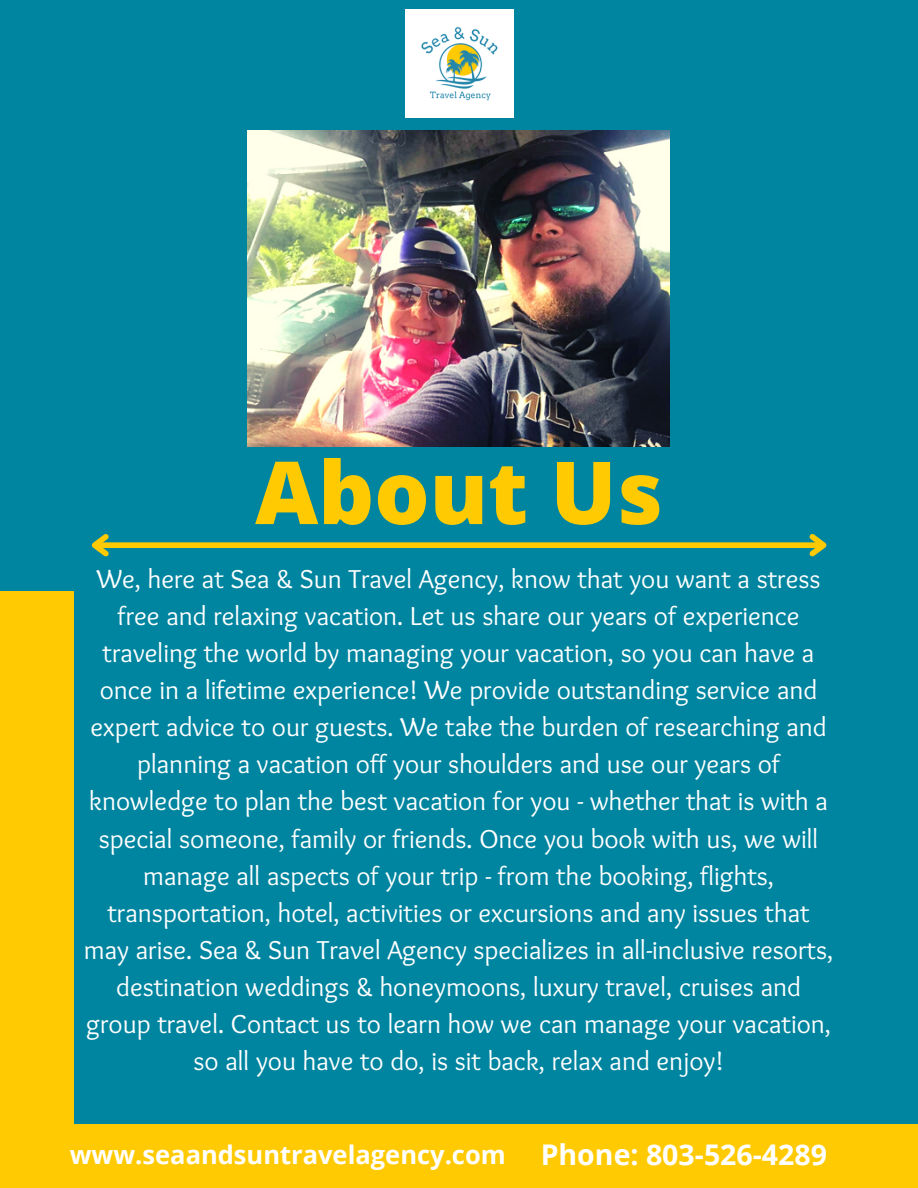
<style>
.page{position:relative;width:918px;height:1188px;background:#0085a0}
.page>*{position:absolute;margin:0;border:0;box-sizing:border-box;transform-origin:0 0}
.t1{font:800 87px "Open Sans";color:#ffca02}
.t2{font:27px/37.2px "Sukar Regular";color:#fff;text-align:center}
.t3{font:700 25.5px "Open Sans";color:#fff}
.s1{font-size:28.5px}
</style>
<div class="page">
<img style="left:248px;top:130px;width:422px;height:317px">
<img style="left:405px;top:10px;width:108px;height:108px">
<div style="left:96px;top:542px;width:726px;height:6px;background:#ffca02"></div>
<svg style="left:91px;top:534px;width:23px;height:23px"></svg>
<svg style="left:804px;top:534px;width:23px;height:23px"></svg>
<div style="left:0;top:591px;width:73px;height:597px;background:#ffca02"></div>
<div style="left:0;top:1124px;width:918px;height:63px;background:#ffca02"></div>
<h1 class="t1" style="left:255px;top:431px;width:409px">About Us</h1>
<p class="t2" style="left:84px;top:562px;width:751px">We, here at Sea &amp; Sun Travel Agency, know that you want a stress free and relaxing vacation. Let us share our years of experience traveling the world by managing your vacation, so you can have a once in a lifetime experience! We provide outstanding service and expert advice to our guests. We take the burden of researching and planning a vacation off your shoulders and use our years of knowledge to plan the best vacation for you - whether that is with a special someone, family or friends. Once you book with us, we will manage all aspects of your trip - from the booking, flights, transportation, hotel, activities or excursions and any issues that may arise. Sea &amp; Sun Travel Agency specializes in all-inclusive resorts, destination weddings &amp; honeymoons, luxury travel, cruises and group travel. Contact us to learn how we can manage your vacation, so all you have to do, is sit back, relax and enjoy!</p>
<p class="t3" style="left:70px;top:1136px;width:759px">www.seaandsuntravelagency.com <span class="s1">Phone: 803-526-4289</span></p>
</div>
